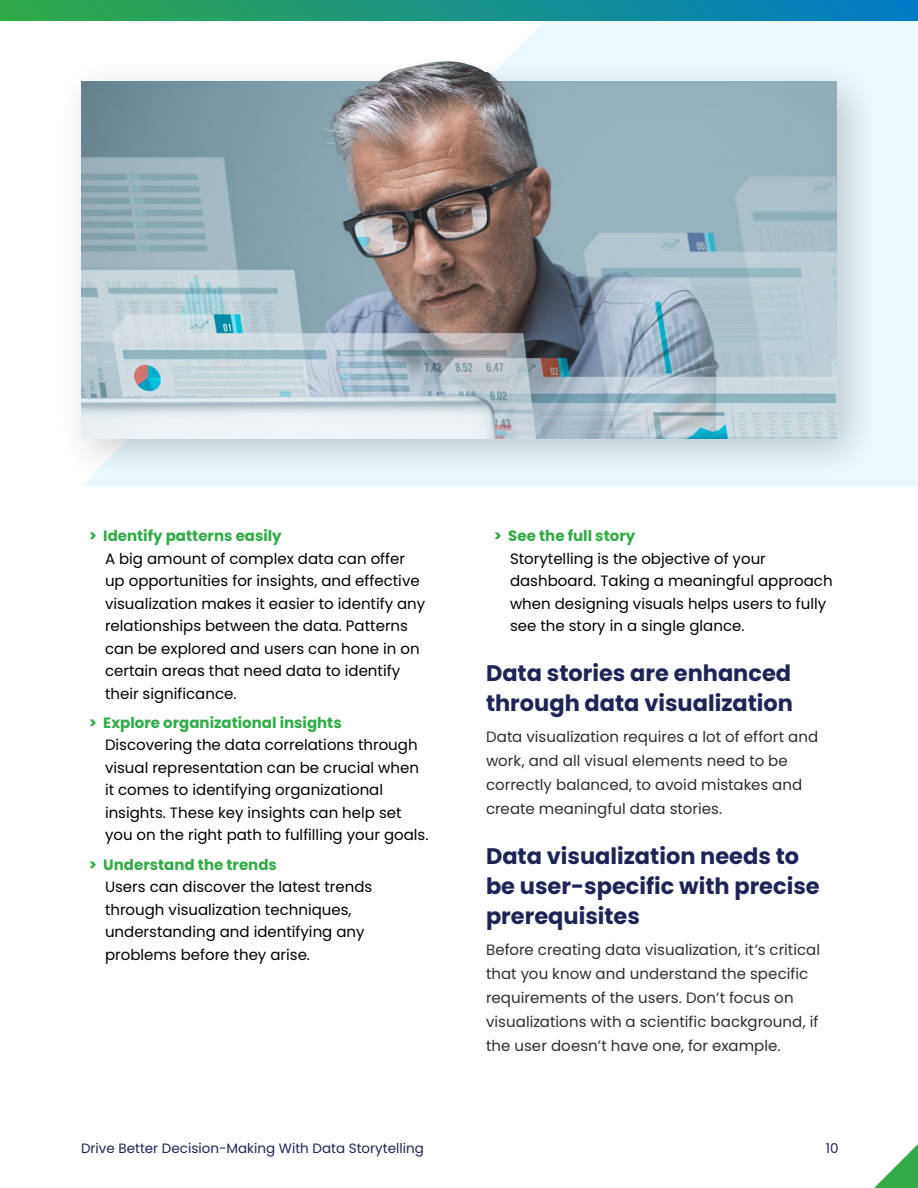
<style>
.page{position:relative;width:918px;height:1188px;background:#fff}
.page>*{position:absolute;margin:0;border:0;box-sizing:border-box;transform-origin:0 0}
.t1{font:700 22.5px/30px "Poppins";color:#1e2556}
.t2{font:15px/22.5px "Poppins";color:#000}
.t3{font:15px/24px "Poppins";letter-spacing:.005em;color:#2e2e2e}
.t4{font:700 15px "Poppins";color:#31ab46}
.t5{font:13.5px "Poppins";color:#1e2556}
</style>
<div class="page">
<svg style="left:874px;top:1144px;width:44px;height:44px"></svg>
<div style="left:512px;top:21px;width:406px;height:465px;background:#ecfaff"></div>
<div style="left:55px;top:55px;width:829px;height:431px;background:#000;opacity:.2"></div>
<img style="left:81px;top:81px;width:756px;height:358px">
<div style="left:0;top:0;width:918px;height:21px;background:linear-gradient(to right,#31ab47,#017bc7)"></div>
<img style="left:379px;top:61px;width:149px;height:62px">
<p class="t4" style="left:89px;top:527px;width:195px">&gt; Identify patterns easily</p>
<p class="t2" style="left:105px;top:547px;width:322px">A big amount of complex data can offer up opportunities for insights, and effective visualization makes it easier to identify any relationships between the data. Patterns can be explored and users can hone in on certain areas that need data to identify their significance.</p>
<p class="t4" style="left:89px;top:714px;width:254px">&gt; Explore organizational insights</p>
<p class="t2" style="left:105px;top:734px;width:325px">Discovering the data correlations through visual representation can be crucial when it comes to identifying organizational insights. These key insights can help set you on the right path to fulfilling your goals.</p>
<p class="t4" style="left:89px;top:856px;width:190px">&gt; Understand the trends</p>
<p class="t2" style="left:105px;top:876px;width:269px">Users can discover the latest trends through visualization techniques, understanding and identifying any problems before they arise.</p>
<p class="t4" style="left:494px;top:527px;width:143px">&gt; See the full story</p>
<p class="t2" style="left:510px;top:547px;width:324px">Storytelling is the objective of your dashboard. Taking a meaningful approach when designing visuals helps users to fully see the story in a single glance.</p>
<h1 class="t1" style="left:486px;top:659px;width:309px">Data stories are enhanced through data visualization</h1>
<p class="t3" style="left:486px;top:725px;width:334px">Data visualization requires a lot of effort and work, and all visual elements need to be correctly balanced, to avoid mistakes and create meaningful data stories.</p>
<h1 class="t1" style="left:486px;top:842px;width:335px">Data visualization needs to be user-specific with precise prerequisites</h1>
<p class="t3" style="left:486px;top:938px;width:336px">Before creating data visualization, it’s critical that you know and understand the specific requirements of the users. Don’t focus on visualizations with a scientific background, if the user doesn’t have one, for example.</p>
<p class="t5" style="left:81px;top:1141px;width:344px">Drive Better Decision-Making With Data Storytelling</p>
<p class="t5" style="left:826px;top:1141px;width:14px">10</p>
</div>
